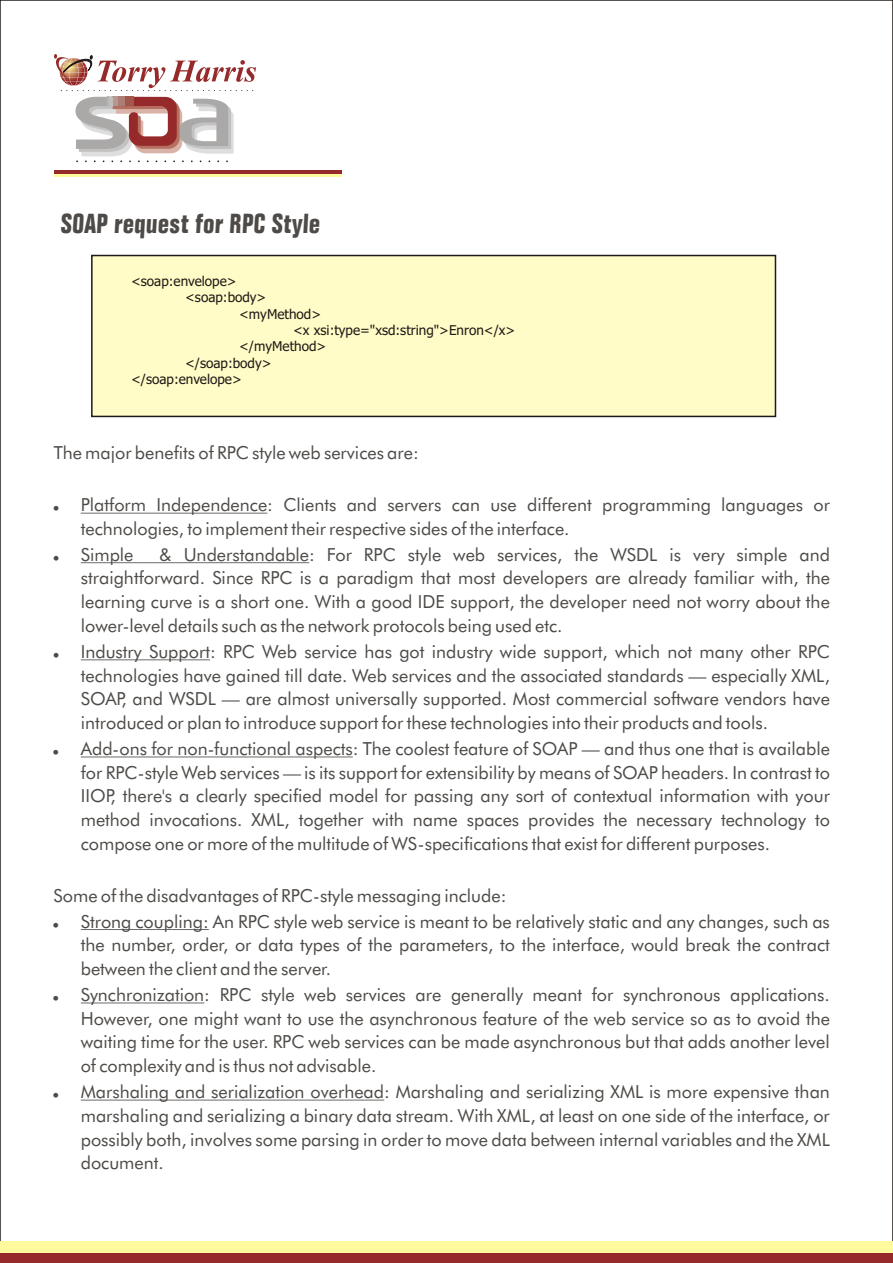
<style>
.page{position:relative;width:893px;height:1263px;background:#fff}
.page>*{position:absolute;margin:0;border:0;box-sizing:border-box;transform-origin:0 0}
.t1{font:700 condensed 27px "Folio BT";color:#4d4a47}
.t2{font:18px/23.7px "Futura BT";color:#4d4a47;text-align:justify}
.t3{font:13.5px "Tahoma";color:#1f1a17}
</style>
<div class="page">
<hr style="left:54px;top:170px;width:288px;height:4px;background:#962929">
<hr style="left:54px;top:174px;width:288px;height:3px;background:#fffa9c">
<div style="left:0;top:1241px;width:893px;height:13px;background:#fffa9c"></div>
<div style="left:0;top:1254px;width:893px;height:9px;background:#962929"></div>
<hr style="left:81px;top:513px;width:186px;height:1px;background:#4d4a47">
<hr style="left:81px;top:562px;width:228px;height:1px;background:#4d4a47">
<hr style="left:81px;top:659px;width:129px;height:1px;background:#4d4a47">
<hr style="left:81px;top:756px;width:272px;height:1px;background:#4d4a47">
<hr style="left:81px;top:929px;width:128px;height:1px;background:#4d4a47">
<hr style="left:81px;top:1002px;width:123px;height:1px;background:#4d4a47">
<hr style="left:81px;top:1100px;width:303px;height:1px;background:#4d4a47">
<div style="left:91px;top:254px;width:686px;height:164px;background:#fffcc7"></div>
<svg style="left:54px;top:54px;width:202px;height:37px"></svg>
<svg style="left:76px;top:97px;width:158px;height:65px"></svg>
<h1 class="t1" style="left:60px;top:212px;width:263px">SOAP request for RPC Style</h1>
<p class="t3" style="left:131px;top:276px;width:107px">&lt;soap:envelope&gt;</p>
<p class="t3" style="left:185px;top:292px;width:83px">&lt;soap:body&gt;</p>
<p class="t3" style="left:239px;top:308px;width:84px">&lt;myMethod&gt;</p>
<p class="t3" style="left:293px;top:325px;width:224px">&lt;x xsi:type="xsd:string"&gt;Enron&lt;/x&gt;</p>
<p class="t3" style="left:239px;top:341px;width:89px">&lt;/myMethod&gt;</p>
<p class="t3" style="left:185px;top:357px;width:88px">&lt;/soap:body&gt;</p>
<p class="t3" style="left:131px;top:374px;width:112px">&lt;/soap:envelope&gt;</p>
<p class="t2" style="left:54px;top:443px;width:367px">The major benefits of RPC style web services are:</p>
<p class="t2" style="left:81px;top:494px;width:751px">Platform Independence: Clients and servers can use different programming languages or technologies, to implement their respective sides of the interface.</p>
<p class="t2" style="left:81px;top:544px;width:54px">Simple</p>
<p class="t2" style="left:81px;top:544px;width:751px;text-indent:79px">&amp; Understandable: For RPC style web services, the WSDL is very simple and straightforward. Since RPC is a paradigm that most developers are already familiar with, the learning curve is a short one. With a good IDE support, the developer need not worry about the lower-level details such as the network protocols being used etc.</p>
<p class="t2" style="left:81px;top:641px;width:751px">Industry Support: RPC Web service has got industry wide support, which not many other RPC technologies have gained till date. Web services and the associated standards — especially XML, SOAP, and WSDL — are almost universally supported. Most commercial software vendors have introduced or plan to introduce support for these technologies into their products and tools.</p>
<p class="t2" style="left:81px;top:738px;width:751px">Add-ons for non-functional aspects: The coolest feature of SOAP — and thus one that is available for RPC-style Web services — is its support for extensibility by means of SOAP headers. In contrast to IIOP, there's a clearly specified model for passing any sort of contextual information with your method invocations. XML, together with name spaces provides the necessary technology to compose one or more of the multitude of WS-specifications that exist for different purposes.</p>
<p class="t2" style="left:81px;top:884px;width:751px;line-height:26px;text-indent:-27px">Some of the disadvantages of RPC-style messaging include:<br>Strong coupling: An RPC style web service is meant to be relatively static and any changes, such as</p>
<p class="t2" style="left:81px;top:935px;width:751px">the number, order, or data types of the parameters, to the interface, would break the contract between the client and the server.</p>
<p class="t2" style="left:81px;top:984px;width:751px">Synchronization: RPC style web services are generally meant for synchronous applications.<br>However, one might want to use the asynchronous feature of the web service so as to avoid the waiting time for the user. RPC web services can be made asynchronous but that adds another level of complexity and is thus not advisable.</p>
<p class="t2" style="left:81px;top:1081px;width:751px">Marshaling and serialization overhead: Marshaling and serializing XML is more expensive than marshaling and serializing a binary data stream. With XML, at least on one side of the interface, or possibly both, involves some parsing in order to move data between internal variables and the XML document.</p>
</div>
